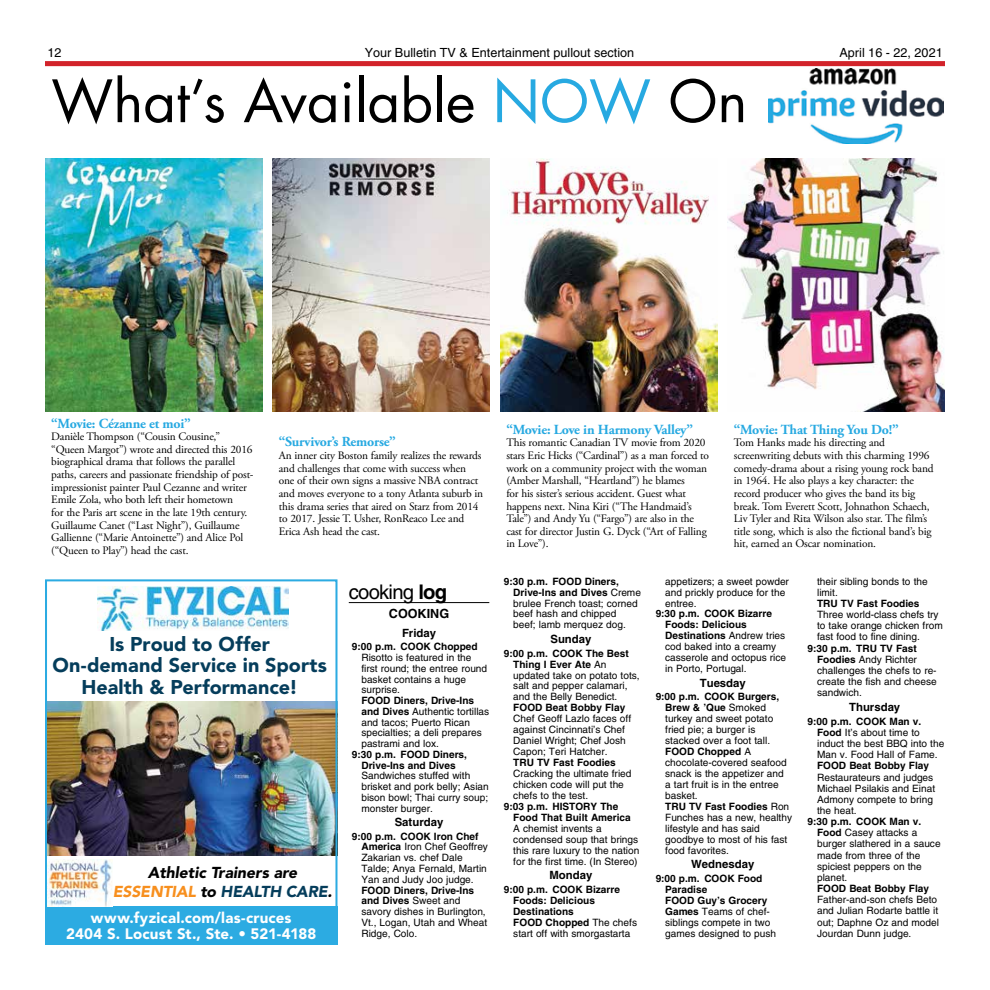
<style>
.page{position:relative;width:990px;height:990px;background:#fff}
.page>*{position:absolute;margin:0;border:0;box-sizing:border-box;transform-origin:0 0}
.t1{font:56.88px "Futura Std";color:#000}
.t2{font:20.25px "Helvetica";letter-spacing:-.035em;color:#000}
.t3{font:900 19.75px/21.9px "Avenir LT Std";letter-spacing:.005em;color:#053d5b;text-align:center}
.t4{font:italic 900 15.75px/19.2px "Avenir LT Std";letter-spacing:-.01em;color:#000;text-align:center}
.t5{font:900 15px/16.2px "Avenir LT Std";letter-spacing:.01em;color:#fff;text-align:center}
.t6{font:700 13.88px "Adobe Garamond Pro";letter-spacing:-.015em;color:#27a9e1}
.t7{font:12.62px "Helvetica";color:#000}
.t8{font:700 12.62px "Helvetica";color:#000}
.t9{font:11.38px/12.6px "Adobe Garamond Pro";letter-spacing:-.015em;color:#000}
.t10{font:700 11.38px "Helvetica";color:#000}
.t11{font:10.12px/11px "Helvetica";color:#000}
.t12{font:700 10.12px/11px "Helvetica";color:#000}
.s1{color:#27a9e1}
.s2{color:#f78f1e}
.s3{color:#053d5b}
.s4{font-weight:700}
.s5{font-weight:400}
</style>
<div class="page">
<img style="left:769px;top:69px;width:174px;height:75px">
<img style="left:273px;top:159px;width:217px;height:252px">
<img style="left:45px;top:159px;width:217px;height:252px">
<img style="left:728px;top:159px;width:217px;height:252px">
<img style="left:500px;top:159px;width:217px;height:252px">
<hr style="left:349px;top:602px;width:140px;height:1px;background:#000">
<div style="left:45px;top:61px;width:900px;height:5px;background:#d2232a"></div>
<div style="left:45px;top:907px;width:293px;height:38px;background:#2cabe2"></div>
<img style="left:97px;top:586px;width:192px;height:45px">
<img style="left:48px;top:702px;width:287px;height:153px">
<div style="left:45px;top:579px;width:293px;height:366px;border:2px solid #2cabe2"></div>
<img style="left:48px;top:859px;width:64px;height:47px">
<p class="t7" style="left:48px;top:46px;width:16px">12</p>
<p class="t7" style="left:365px;top:46px;width:271px">Your Bulletin TV &amp; Entertainment pullout section</p>
<p class="t7" style="left:840px;top:46px;width:105px">April 16 - 22, 2021</p>
<h1 class="t1" style="left:51px;top:65px;width:698px">What’s Available <span class="s1">NOW</span> On</h1>
<h3 class="t6" style="left:51px;top:415px;width:141px">“Movie: Cézanne et moi”</h3>
<p class="t9" style="left:51px;top:431px;width:204px">Danièle Thompson (“Cousin Cousine,” “Queen Margot”) wrote and directed this 2016 biographical drama that follows the parallel paths, careers and passionate friendship of post&shy;impressionist painter Paul Cezanne and writer Emile Zola, who both left their hometown<br>for the Paris art scene in the late 19th century.<br>Guillaume Canet (“Last Night”), Guillaume Gallienne (“Marie Antoinette”) and Alice Pol (“Queen to Play”) head the cast.</p>
<h3 class="t6" style="left:279px;top:434px;width:118px">“Survivor’s Remorse”</h3>
<p class="t9" style="left:279px;top:450px;width:206px">An inner city Boston family realizes the rewards and challenges that come with success when one of their own signs a massive NBA contract and moves everyone to a tony Atlanta suburb in this drama series that aired on Starz from 2014 to 2017. Jessie T. Usher, RonReaco Lee and Erica Ash head the cast.</p>
<h3 class="t3" style="left:52px;top:633px;width:276px">Is Proud to Offer<br>On-demand Service in Sports<br>Health &amp; Performance!</h3>
<h3 class="t4" style="left:113px;top:863px;width:221px">Athletic Trainers are<br><span class="s2">ESSENTIAL</span> to <span class="s3">HEALTH CARE</span>.</h3>
<h3 class="t5" style="left:66px;top:909px;width:252px">www.fyzical.com/las-cruces<br>2404 S. Locust St., Ste. • 521-4188</h3>
<h2 class="t2" style="left:349px;top:580px;width:100px">cooking <span class="s4">log</span></h2>
<p class="t8" style="left:389px;top:606px;width:62px">COOKING</p>
<p class="t10" style="left:402px;top:626px;width:36px">Friday</p>
<p class="t12" style="left:352px;top:641px;width:127px">9:00 p.m. COOK Chopped</p>
<p class="t11" style="left:361px;top:652px;width:127px">Risotto is featured in the first round; the entree round basket contains a huge surprise.</p>
<p class="t11" style="left:361px;top:695px;width:129px"><span class="s4">FOOD Diners, Drive-Ins and Dives</span> Authentic tortillas and tacos; Puerto Rican specialties; a deli prepares pastrami and lox.</p>
<p class="t12" style="left:352px;top:749px;width:117px;text-align:center">9:30 p.m. FOOD Diners,<br>Drive-Ins and Dives</p>
<p class="t11" style="left:361px;top:771px;width:129px">Sandwiches stuffed with brisket and pork belly; Asian bison bowl; Thai curry soup; monster burger.</p>
<p class="t10" style="left:395px;top:815px;width:50px">Saturday</p>
<p class="t11" style="left:361px;top:831px;width:128px;text-indent:-10px"><span class="s4">9:00 p.m. COOK Iron Chef<br>America</span> Iron Chef Geoffrey<br>Zakarian vs. chef Dale<br>Talde; Anya Fernald, Martin<br>Yan and Judy Joo judge.</p>
<p class="t11" style="left:361px;top:885px;width:127px"><span class="s4">FOOD Diners, Drive-Ins and Dives</span> Sweet and savory dishes in Burlington,<br>Vt., Logan, Utah and Wheat<br>Ridge, Colo.</p>
<h3 class="t6" style="left:506px;top:421px;width:188px">“Movie: Love in Harmony Valley”</h3>
<p class="t9" style="left:506px;top:437px;width:204px">This romantic Canadian TV movie from 2020 stars Eric Hicks (“Cardinal”) as a man forced to work on a community project with the woman (Amber Marshall, “Heartland”) he blames<br>for his sister’s serious accident. Guest what happens next. Nina Kiri (“The Handmaid’s Tale”) and Andy Yu (“Fargo”) are also in the cast for director Justin G. Dyck (“Art of Falling in Love”).</p>
<h3 class="t6" style="left:734px;top:421px;width:166px">“Movie: That Thing You Do!”</h3>
<p class="t9" style="left:734px;top:437px;width:201px">Tom Hanks made his directing and screenwriting debuts with this charming 1996 comedy-drama about a rising young rock band in 1964. He also plays a key character: the record producer who gives the band its big break. Tom Everett Scott, Johnathon Schaech, Liv Tyler and Rita Wilson also star. The film’s title song, which is also the fictional band’s big hit, earned an Oscar nomination.</p>
<p class="t11" style="left:513px;top:576px;width:129px;text-indent:-10px"><span class="s4">9:30 p.m. FOOD Diners,<br>Drive-Ins and Dives</span> Creme brulee French toast; corned beef hash and chipped beef; lamb merquez dog.</p>
<p class="t10" style="left:550px;top:632px;width:43px">Sunday</p>
<p class="t11" style="left:513px;top:648px;width:128px;text-indent:-10px"><span class="s4">9:00 p.m. COOK The Best<br>Thing I Ever Ate</span> An updated take on potato tots, salt and pepper calamari, and the Belly Benedict.</p>
<p class="t12" style="left:513px;top:702px;width:113px">FOOD Beat Bobby Flay</p>
<p class="t11" style="left:513px;top:713px;width:119px">Chef Geoff Lazlo faces off against Cincinnati’s Chef<br>Daniel Wright; Chef Josh<br>Capon; Teri Hatcher.</p>
<p class="t12" style="left:513px;top:757px;width:104px">TRU TV Fast Foodies</p>
<p class="t11" style="left:513px;top:768px;width:120px">Cracking the ultimate fried chicken code will put the chefs to the test.</p>
<p class="t12" style="left:513px;top:801px;width:119px;text-indent:-10px">9:03 p.m. HISTORY The<br>Food That Built America</p>
<p class="t11" style="left:513px;top:823px;width:128px">A chemist invents a condensed soup that brings this rare luxury to the nation for the first time. (In Stereo)</p>
<p class="t10" style="left:549px;top:868px;width:44px">Monday</p>
<p class="t12" style="left:513px;top:884px;width:125px;text-indent:-10px">9:00 p.m. COOK Bizarre<br>Foods: Delicious<br>Destinations<br>FOOD Chopped <span class="s5">The chefs start off with smorgastarta</span></p>
<p class="t11" style="left:665px;top:576px;width:125px">appetizers; a sweet powder and prickly produce for the entree.</p>
<p class="t11" style="left:665px;top:608px;width:122px;text-indent:-10px"><span class="s4">9:30 p.m. COOK Bizarre<br>Foods: Delicious<br>Destinations</span> Andrew tries cod baked into a creamy casserole and octopus rice in Porto, Portugal.</p>
<p class="t10" style="left:700px;top:676px;width:48px">Tuesday</p>
<p class="t11" style="left:665px;top:691px;width:128px;text-indent:-10px"><span class="s4">9:00 p.m. COOK Burgers,<br>Brew &amp; ’Que</span> Smoked turkey and sweet potato fried pie; a burger is stacked over a foot tall.<br><span class="s4">FOOD Chopped</span> A chocolate-covered seafood snack is the appetizer and<br>a tart fruit is in the entree basket.<br><span class="s4">TRU TV Fast Foodies</span> Ron<br>Funches has a new, healthy lifestyle and has said goodbye to most of his fast food favorites.</p>
<p class="t10" style="left:691px;top:858px;width:65px">Wednesday</p>
<p class="t11" style="left:665px;top:873px;width:112px;text-indent:-10px"><span class="s4">9:00 p.m. COOK Food<br>Paradise<br>FOOD Guy’s Grocery<br>Games</span> Teams of chef&shy;siblings compete in two games designed to push</p>
<p class="t11" style="left:817px;top:576px;width:112px">their sibling bonds to the limit.</p>
<p class="t12" style="left:817px;top:598px;width:104px">TRU TV Fast Foodies</p>
<p class="t11" style="left:817px;top:609px;width:127px">Three world-class chefs try to take orange chicken from fast food to fine dining.</p>
<p class="t11" style="left:817px;top:642px;width:121px;text-indent:-10px"><span class="s4">9:30 p.m. TRU TV Fast<br>Foodies</span> Andy Richter challenges the chefs to re&shy;create the fish and cheese sandwich.</p>
<p class="t10" style="left:849px;top:700px;width:53px">Thursday</p>
<p class="t11" style="left:817px;top:716px;width:129px;text-indent:-10px"><span class="s4">9:00 p.m. COOK Man v.<br>Food</span> It’s about time to induct the best BBQ into the<br>Man v. Food Hall of Fame.</p>
<p class="t12" style="left:817px;top:760px;width:113px">FOOD Beat Bobby Flay</p>
<p class="t11" style="left:817px;top:771px;width:120px">Restaurateurs and judges<br>Michael Psilakis and Einat<br>Admony compete to bring the heat.</p>
<p class="t11" style="left:817px;top:816px;width:125px;text-indent:-10px"><span class="s4">9:30 p.m. COOK Man v.<br>Food</span> Casey attacks a burger slathered in a sauce made from three of the spiciest peppers on the planet.</p>
<p class="t12" style="left:817px;top:883px;width:113px">FOOD Beat Bobby Flay</p>
<p class="t11" style="left:817px;top:894px;width:123px">Father-and-son chefs Beto and Julian Rodarte battle it out; Daphne Oz and model<br>Jourdan Dunn judge.</p>
</div>
